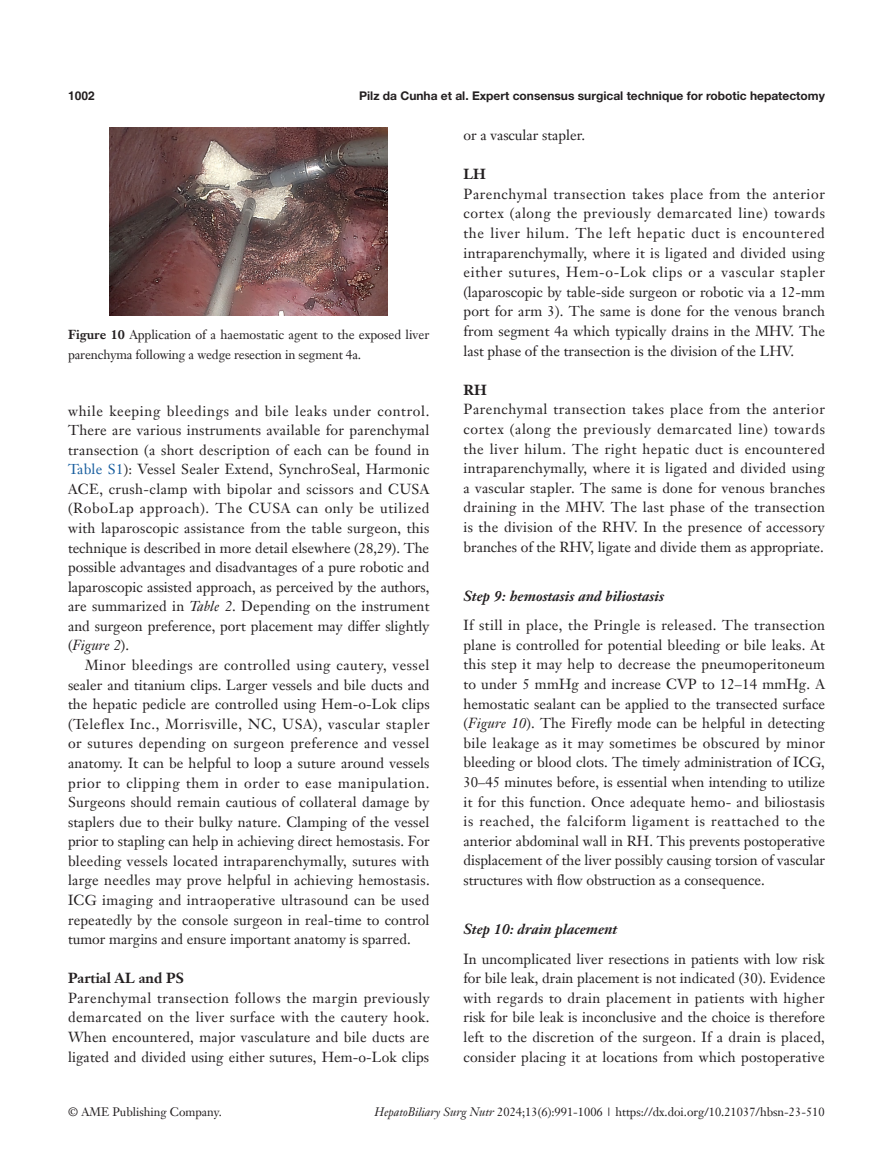
<style>
.page{position:relative;width:893px;height:1170px;background:#fff}
.page>*{position:absolute;margin:0;border:0;box-sizing:border-box;transform-origin:0 0}
.t1{font:14.25px/19.6px "Janson Text LT";color:#231f20;text-align:justify}
._2ji-6_5{font:italic 700 14.25px "Janson Text LT";color:#231f20}
._3ji-zhengti{font:700 14.25px "Janson Text LT";color:#231f20}
.二级标题下沉{font:12.75px/19.5px "Janson Text LT";letter-spacing:-.005em;color:#231f20}
.t2{font:12px "Janson Text LT";color:#231f20}
.t3{font:700 12px "Helvetica Neue LT Pro";color:#231f20}
.t4{font:700 12px "Helvetica";color:#231f20}
.s1{font-weight:700}
.s2{color:#175d9e}
.s3{font-style:italic}
</style>
<div class="page">
<img style="left:110px;top:128px;width:278px;height:188px">
<p class="t4" style="left:68px;top:88px;width:28px">1002</p>
<p class="t3" style="left:359px;top:88px;width:467px">Pilz da Cunha et al. Expert consensus surgical technique for robotic hepatectomy</p>
<p class="二级标题下沉" style="left:68px;top:325px;width:363px"><span class="s1">Figure 10</span> Application of a haemostatic agent to the exposed liver parenchyma following a wedge resection in segment 4a.</p>
<p class="t1" style="left:68px;top:401px;width:363px">while keeping bleedings and bile leaks under control.<br>There are various instruments available for parenchymal transection (a short description of each can be found in <span class="s2">Table S1</span>): Vessel Sealer Extend, SynchroSeal, Harmonic ACE, crush-clamp with bipolar and scissors and CUSA (RoboLap approach). The CUSA can only be utilized with laparoscopic assistance from the table surgeon, this technique is described in more detail elsewhere (28,29). The possible advantages and disadvantages of a pure robotic and laparoscopic assisted approach, as perceived by the authors, are summarized in <span class="s3">Table 2</span>. Depending on the instrument and surgeon preference, port placement may differ slightly (<span class="s3">Figure 2</span>).</p>
<p class="t1" style="left:68px;top:655px;width:363px;text-indent:17px">Minor bleedings are controlled using cautery, vessel sealer and titanium clips. Larger vessels and bile ducts and the hepatic pedicle are controlled using Hem-o-Lok clips (Teleflex Inc., Morrisville, NC, USA), vascular stapler or sutures depending on surgeon preference and vessel anatomy. It can be helpful to loop a suture around vessels prior to clipping them in order to ease manipulation.<br>Surgeons should remain cautious of collateral damage by staplers due to their bulky nature. Clamping of the vessel prior to stapling can help in achieving direct hemostasis. For bleeding vessels located intraparenchymally, sutures with large needles may prove helpful in achieving hemostasis.<br>ICG imaging and intraoperative ultrasound can be used repeatedly by the console surgeon in real-time to control tumor margins and ensure important anatomy is sparred.</p>
<p class="_3ji-zhengti" style="left:68px;top:969px;width:117px">Partial AL and PS</p>
<p class="t1" style="left:68px;top:987px;width:363px">Parenchymal transection follows the margin previously demarcated on the liver surface with the cautery hook.<br>When encountered, major vasculature and bile ducts are ligated and divided using either sutures, Hem-o-Lok clips</p>
<p class="t1" style="left:463px;top:125px;width:123px">or a vascular stapler.</p>
<p class="_3ji-zhengti" style="left:463px;top:165px;width:24px">LH</p>
<p class="t1" style="left:463px;top:184px;width:363px">Parenchymal transection takes place from the anterior cortex (along the previously demarcated line) towards the liver hilum. The left hepatic duct is encountered intraparenchymally, where it is ligated and divided using either sutures, Hem-o-Lok clips or a vascular stapler (laparoscopic by table-side surgeon or robotic via a 12-mm port for arm 3). The same is done for the venous branch from segment 4a which typically drains in the MHV. The last phase of the transection is the division of the LHV.</p>
<p class="_3ji-zhengti" style="left:463px;top:380px;width:25px">RH</p>
<p class="t1" style="left:463px;top:399px;width:363px">Parenchymal transection takes place from the anterior cortex (along the previously demarcated line) towards the liver hilum. The right hepatic duct is encountered intraparenchymally, where it is ligated and divided using a vascular stapler. The same is done for venous branches draining in the MHV. The last phase of the transection is the division of the RHV. In the presence of accessory branches of the RHV, ligate and divide them as appropriate.</p>
<p class="_2ji-6_5" style="left:463px;top:586px;width:202px">Step 9: hemostasis and biliostasis</p>
<p class="t1" style="left:463px;top:615px;width:363px">If still in place, the Pringle is released. The transection plane is controlled for potential bleeding or bile leaks. At this step it may help to decrease the pneumoperitoneum to under 5 mmHg and increase CVP to 12–14 mmHg. A hemostatic sealant can be applied to the transected surface (<span class="s3">Figure 10</span>). The Firefly mode can be helpful in detecting bile leakage as it may sometimes be obscured by minor bleeding or blood clots. The timely administration of ICG, 30–45 minutes before, is essential when intending to utilize it for this function. Once adequate hemo- and biliostasis is reached, the falciform ligament is reattached to the anterior abdominal wall in RH. This prevents postoperative displacement of the liver possibly causing torsion of vascular structures with flow obstruction as a consequence.</p>
<p class="_2ji-6_5" style="left:463px;top:919px;width:155px">Step 10: drain placement</p>
<p class="t1" style="left:463px;top:948px;width:363px">In uncomplicated liver resections in patients with low risk for bile leak, drain placement is not indicated (30). Evidence with regards to drain placement in patients with higher risk for bile leak is inconclusive and the choice is therefore left to the discretion of the surgeon. If a drain is placed, consider placing it at locations from which postoperative</p>
<p class="t2" style="left:68px;top:1104px;width:155px">© AME Publishing Company.</p>
<p class="t2" style="left:374px;top:1104px;width:452px"><span class="s3">HepatoBiliary Surg Nutr</span> 2024;13(6):991-1006 | https://dx.doi.org/10.21037/hbsn-23-510</p>
</div>
